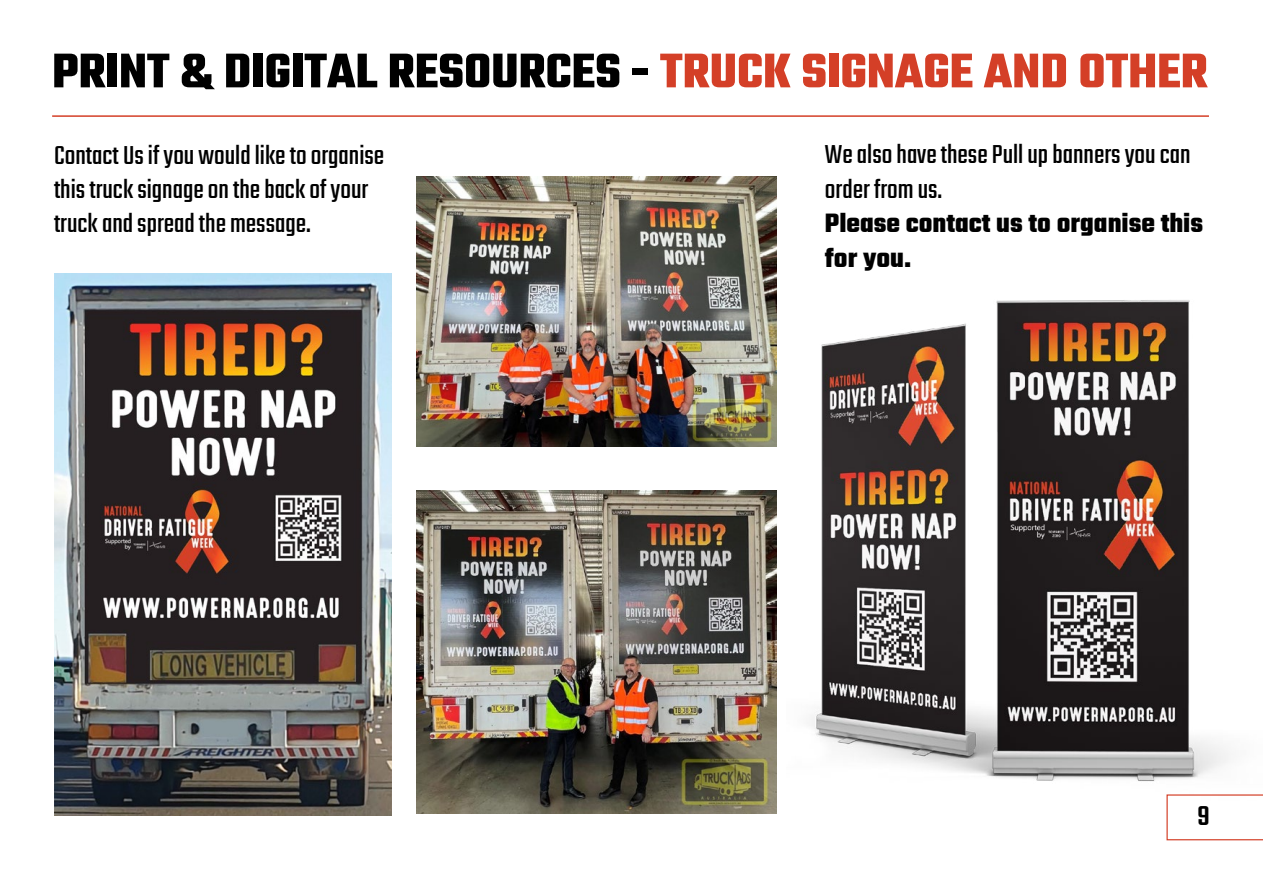
<style>
.page{position:relative;width:1263px;height:893px;background:#fff}
.page>*{position:absolute;margin:0;border:0;box-sizing:border-box;transform-origin:0 0}
.t1{font:700 52.5px "Teko";color:#000}
.t2{font:500 30px "Teko";color:#000}
.t3{font:28.65px/34.3px "Teko";color:#000}
.t4{font:700 28.65px/34.3px "Teko";color:#000}
.s1{color:#d43f27}
</style>
<div class="page">
<svg style="left:1166px;top:832px;width:97px;height:8px"></svg>
<hr style="left:52px;top:115px;width:1157px;height:2px;background:#d43f27">
<img style="left:54px;top:273px;width:337px;height:543px">
<img style="left:810px;top:300px;width:453px;height:532px">
<img style="left:417px;top:177px;width:359px;height:270px">
<img style="left:417px;top:490px;width:359px;height:323px">
<p class="t1" style="left:52px;top:37px;width:1157px">PRINT &amp; DIGITAL RESOURCES - <span class="s1">TRUCK SIGNAGE AND OTHER</span></p>
<p class="t3" style="left:54px;top:140px;width:332px">Contact Us if you would like to organise this truck signage on the back of your truck and spread the message.</p>
<p class="t3" style="left:825px;top:139px;width:367px">We also have these Pull up banners you can order from us.</p>
<p class="t4" style="left:825px;top:208px;width:380px">Please contact us to organise this for you.</p>
<p class="t2" style="left:1197px;top:799px;width:14px">9</p>
</div>
